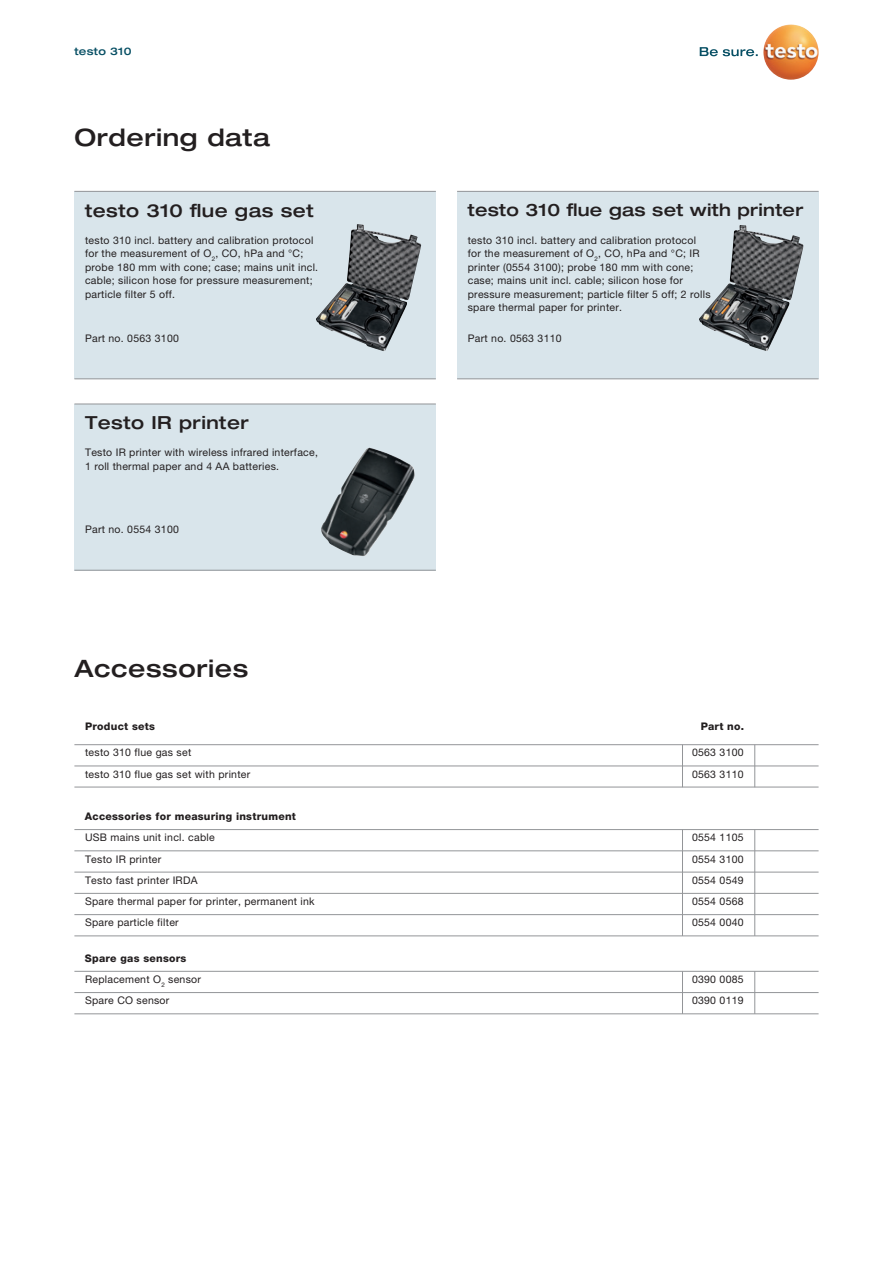
<style>
.page{position:relative;width:893px;height:1263px;background:#fff}
.page>*{position:absolute;margin:0;border:0;box-sizing:border-box;transform-origin:0 0}
.t1{font:500 expanded 24px "Helvetica Neue LTW1 G";letter-spacing:.025em;color:#231f20}
.t2{font:500 expanded 18px "Helvetica Neue LTW1 G";letter-spacing:.025em;color:#231f20}
.t3{font:500 expanded 17.25px "Helvetica Neue LTW1 G";letter-spacing:.015em;color:#231f20}
.t4{font:10.5px/21.3px "Helvetica Neue LTW1 G";letter-spacing:.025em;color:#231f20}
.t5{font:800 10.5px "Helvetica Neue LTW1 G";letter-spacing:.025em;color:#231f20}
.t6{font:500 expanded 10.5px "Helvetica Neue LTW1 G";letter-spacing:.025em;color:#074f64}
</style>
<div class="page">
<svg style="left:700px;top:47px;width:58px;height:9px"></svg>
<img style="left:763px;top:24px;width:56px;height:56px;border-radius:28px">
<div style="left:74px;top:191px;width:362px;height:188px;background:#d9e5eb"></div>
<div style="left:74px;top:404px;width:362px;height:166px;background:#d9e5eb"></div>
<hr style="left:74px;top:191px;width:362px;height:1px;background:#939598">
<hr style="left:74px;top:404px;width:362px;height:1px;background:#939598">
<hr style="left:74px;top:378px;width:362px;height:1px;background:#939598">
<hr style="left:74px;top:570px;width:362px;height:1px;background:#939598">
<img style="left:316px;top:224px;width:105px;height:127px">
<img style="left:321px;top:448px;width:94px;height:108px">
<div style="left:457px;top:191px;width:362px;height:188px;background:#d9e5eb"></div>
<hr style="left:457px;top:191px;width:362px;height:1px;background:#939598">
<hr style="left:457px;top:378px;width:362px;height:1px;background:#939598">
<img style="left:699px;top:225px;width:104px;height:126px">
<hr style="left:74px;top:787px;width:745px;height:1px;background:#939598">
<hr style="left:74px;top:935px;width:745px;height:1px;background:#939598">
<hr style="left:74px;top:1013px;width:745px;height:1px;background:#939598">
<hr style="left:74px;top:829px;width:745px;height:1px;background:#939598">
<hr style="left:74px;top:850px;width:745px;height:1px;background:#939598">
<hr style="left:74px;top:872px;width:745px;height:1px;background:#939598">
<hr style="left:74px;top:893px;width:745px;height:1px;background:#939598">
<hr style="left:74px;top:914px;width:745px;height:1px;background:#939598">
<svg style="left:682px;top:830px;width:1px;height:105px"></svg>
<svg style="left:754px;top:830px;width:1px;height:106px"></svg>
<hr style="left:74px;top:971px;width:745px;height:1px;background:#939598">
<hr style="left:74px;top:992px;width:745px;height:1px;background:#939598">
<svg style="left:682px;top:972px;width:1px;height:41px"></svg>
<svg style="left:754px;top:972px;width:1px;height:42px"></svg>
<hr style="left:74px;top:744px;width:745px;height:1px;background:#939598">
<hr style="left:74px;top:765px;width:745px;height:1px;background:#939598">
<svg style="left:682px;top:745px;width:1px;height:42px"></svg>
<svg style="left:754px;top:745px;width:1px;height:42px"></svg>
<p class="t6" style="left:74px;top:44px;width:59px">testo 310</p>
<h1 class="t1" style="left:74px;top:122px;width:197px">Ordering data</h1>
<h2 class="t2" style="left:85px;top:199px;width:230px">testo 310 flue gas set</h2>
<p class="t4" style="left:85px;top:233px;width:235px;line-height:13.5px">testo 310 incl. battery and calibration protocol for the measurement of O<sub>2</sub>, CO, hPa and °C; probe 180 mm with cone; case; mains unit incl. cable; silicon hose for pressure measurement; particle filter 5 off.</p>
<p class="t4" style="left:85px;top:328px;width:95px">Part no. 0563 3100</p>
<h2 class="t2" style="left:85px;top:411px;width:165px">Testo IR printer</h2>
<p class="t4" style="left:85px;top:446px;width:234px;line-height:13.5px">Testo IR printer with wireless infrared interface,<br>1 roll thermal paper and 4 AA batteries.</p>
<p class="t4" style="left:85px;top:519px;width:95px">Part no. 0554 3100</p>
<h1 class="t1" style="left:74px;top:653px;width:175px">Accessories</h1>
<h3 class="t3" style="left:468px;top:199px;width:337px">testo 310 flue gas set with printer</h3>
<p class="t4" style="left:468px;top:233px;width:244px;line-height:13.5px">testo 310 incl. battery and calibration protocol for the measurement of O<sub>2</sub>, CO, hPa and °C; IR printer (0554 3100); probe 180 mm with cone; case; mains unit incl. cable; silicon hose for pressure measurement; particle filter 5 off; 2 rolls spare thermal paper for printer.</p>
<p class="t4" style="left:468px;top:328px;width:95px">Part no. 0563 3110</p>
<p class="t5" style="left:85px;top:720px;width:71px">Product sets</p>
<p class="t5" style="left:701px;top:720px;width:45px">Part no.</p>
<p class="t4" style="left:85px;top:742px;width:167px">testo 310 flue gas set<br>testo 310 flue gas set with printer</p>
<p class="t5" style="left:85px;top:810px;width:213px">Accessories for measuring instrument</p>
<p class="t4" style="left:85px;top:827px;width:231px">USB mains unit incl. cable<br>Testo IR printer<br>Testo fast printer IRDA<br>Spare thermal paper for printer, permanent ink<br>Spare particle filter</p>
<p class="t5" style="left:85px;top:952px;width:103px">Spare gas sensors</p>
<p class="t4" style="left:85px;top:968px;width:118px">Replacement O<sub>2</sub> sensor<br>Spare CO sensor</p>
<p class="t4" style="left:692px;top:742px;width:53px">0563 3100<br>0563 3110</p>
<p class="t4" style="left:692px;top:827px;width:53px;text-align:justify">0554 1105<br>0554 3100<br>0554 0549<br>0554 0568<br>0554 0040</p>
<p class="t4" style="left:692px;top:968px;width:53px">0390 0085<br>0390 0119</p>
</div>
